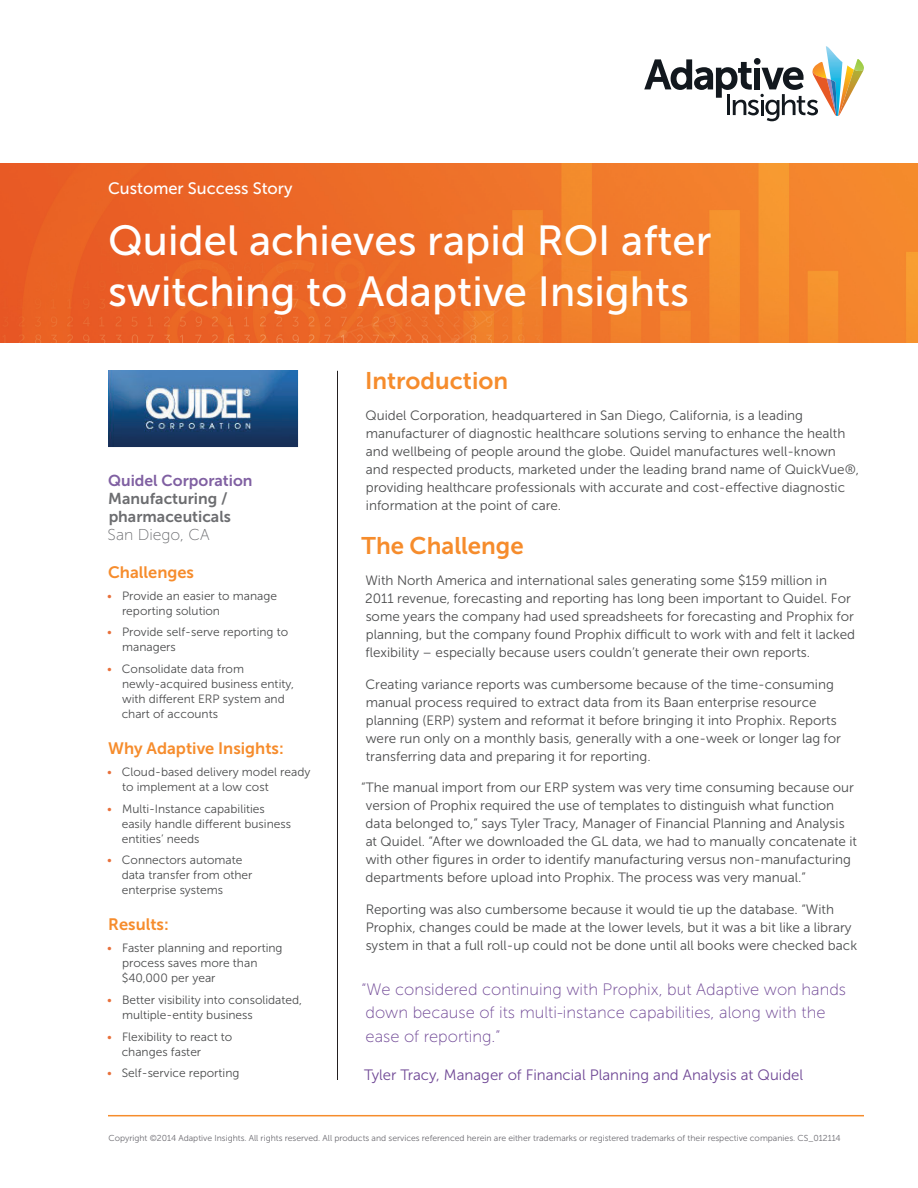
<style>
.page{position:relative;width:918px;height:1188px;background:#fff}
.page>*{position:absolute;margin:0;border:0;box-sizing:border-box;transform-origin:0 0}
.Main_header{font:42px/51px "Museo Sans 500";color:#fff}
.t1{font:24px "Museo Sans 700";color:#f68c2c}
.pullquote_--_sidebar{font:16.5px/22.5px "Museo Sans 100";color:#6f4795}
.H1_in_sidebar{font:16.5px "Museo Sans 700";color:#f68c2c}
.t2{font:16.5px "Museo Sans 500";color:#fff}
.Industry_under_logo{font:15.75px/18px "Museo Sans 700";color:#6c6d70}
.Company_Name_under_l{font:15.75px "Museo Sans 700";color:#8060a2}
.Location_under_logo{font:15.75px "Museo Sans 100";color:#6c6d70}
.pullquote_credit{font:15px "Museo Sans 300";color:#6f4795}
.t3{font:13.5px/18px "Museo Sans 300";color:#4b4c4d}
.t4{font:12px/15px "Museo Sans 300";color:#4b4c4d}
.microtext{font:8.7px "Museo Sans 300";color:#6c6b71}
.s1{color:#e8703b}
</style>
<div class="page">
<img style="left:0;top:164px;width:918px;height:178px">
<hr style="left:108px;top:1115px;width:756px;height:1px;background:#f68c2c">
<svg style="left:644px;top:46px;width:220px;height:75px"></svg>
<img style="left:108px;top:371px;width:190px;height:76px">
<hr style="left:337px;top:371px;width:1px;height:709px;background:#231f20">
<p class="t2" style="left:108px;top:179px;width:186px">Customer Success Story</p>
<p class="Main_header" style="left:108px;top:216px;width:605px">Quidel achieves rapid ROI after switching to Adaptive Insights</p>
<p class="Company_Name_under_l" style="left:108px;top:472px;width:146px">Quidel Corporation</p>
<p class="Industry_under_logo" style="left:108px;top:489px;width:124px">Manufacturing / pharmaceuticals</p>
<p class="Location_under_logo" style="left:108px;top:526px;width:103px">San Diego, CA</p>
<p class="H1_in_sidebar" style="left:108px;top:563px;width:87px">Challenges</p>
<p class="t4" style="left:122px;top:588px;width:156px;text-indent:-15px"><span class="s1">•</span> Provide an easier to manage reporting solution</p>
<p class="t4" style="left:122px;top:625px;width:168px;text-indent:-15px"><span class="s1">•</span> Provide self-serve reporting to managers</p>
<p class="t4" style="left:122px;top:662px;width:174px;text-indent:-15px"><span class="s1">•</span> Consolidate data from newly-acquired business entity, with different ERP system and chart of accounts</p>
<p class="H1_in_sidebar" style="left:108px;top:739px;width:177px">Why Adaptive Insights:</p>
<p class="t4" style="left:122px;top:764px;width:190px;text-indent:-15px"><span class="s1">•</span> Cloud-based delivery model ready to implement at a low cost</p>
<p class="t4" style="left:122px;top:801px;width:171px;text-indent:-15px"><span class="s1">•</span> Multi-Instance capabilities easily handle different business entities’ needs</p>
<p class="t4" style="left:122px;top:853px;width:132px;text-indent:-15px"><span class="s1">•</span> Connectors automate data transfer from other enterprise systems</p>
<p class="H1_in_sidebar" style="left:108px;top:915px;width:62px">Results:</p>
<p class="t4" style="left:122px;top:941px;width:162px;text-indent:-15px"><span class="s1">•</span> Faster planning and reporting process saves more than $40,000 per year</p>
<p class="t4" style="left:122px;top:992px;width:182px;text-indent:-15px"><span class="s1">•</span> Better visibility into consolidated, multiple-entity business</p>
<p class="t4" style="left:122px;top:1029px;width:112px;text-indent:-15px"><span class="s1">•</span> Flexibility to react to changes faster</p>
<p class="t4" style="left:107px;top:1066px;width:134px"><span class="s1">•</span> Self-service reporting</p>
<h1 class="t1" style="left:365px;top:367px;width:145px">Introduction</h1>
<p class="t3" style="left:365px;top:407px;width:495px">Quidel Corporation, headquartered in San Diego, California, is a leading manufacturer of diagnostic healthcare solutions serving to enhance the health and wellbeing of people around the globe. Quidel manufactures well-known and respected products, marketed under the leading brand name of QuickVue®, providing healthcare professionals with accurate and cost-effective diagnostic information at the point of care.</p>
<h1 class="t1" style="left:362px;top:532px;width:164px">The Challenge</h1>
<p class="t3" style="left:365px;top:572px;width:491px">With North America and international sales generating some $159 million in 2011 revenue, forecasting and reporting has long been important to Quidel. For some years the company had used spreadsheets for forecasting and Prophix for planning, but the company found Prophix difficult to work with and felt it lacked flexibility – especially because users couldn’t generate their own reports.</p>
<p class="t3" style="left:365px;top:675px;width:477px">Creating variance reports was cumbersome because of the time-consuming manual process required to extract data from its Baan enterprise resource planning (ERP) system and reformat it before bringing it into Prophix. Reports were run only on a monthly basis, generally with a one-week or longer lag for transferring data and preparing it for reporting.</p>
<p class="t3" style="left:366px;top:779px;width:493px;text-indent:-4px">“The manual import from our ERP system was very time consuming because our version of Prophix required the use of templates to distinguish what function data belonged to,” says Tyler Tracy, Manager of Financial Planning and Analysis at Quidel. “After we downloaded the GL data, we had to manually concatenate it with other figures in order to identify manufacturing versus non-manufacturing departments before upload into Prophix. The process was very manual.”</p>
<p class="t3" style="left:366px;top:900px;width:493px">Reporting was also cumbersome because it would tie up the database. “With<br>Prophix, changes could be made at the lower levels, but it was a bit like a library system in that a full roll-up could not be done until all books were checked back</p>
<p class="pullquote_--_sidebar" style="left:362px;top:979px;width:486px">“We considered continuing with Prophix, but Adaptive won hands down because of its multi-instance capabilities, along with the</p>
<p class="pullquote_--_sidebar" style="left:366px;top:1025px;width:136px">ease of reporting.”</p>
<p class="pullquote_credit" style="left:364px;top:1067px;width:441px">Tyler Tracy, Manager of Financial Planning and Analysis at Quidel</p>
<p class="microtext" style="left:108px;top:1133px;width:734px">Copyright ©2014 Adaptive Insights. All rights reserved. All products and services referenced herein are either trademarks or registered trademarks of their respective companies. CS_012114</p>
</div>
